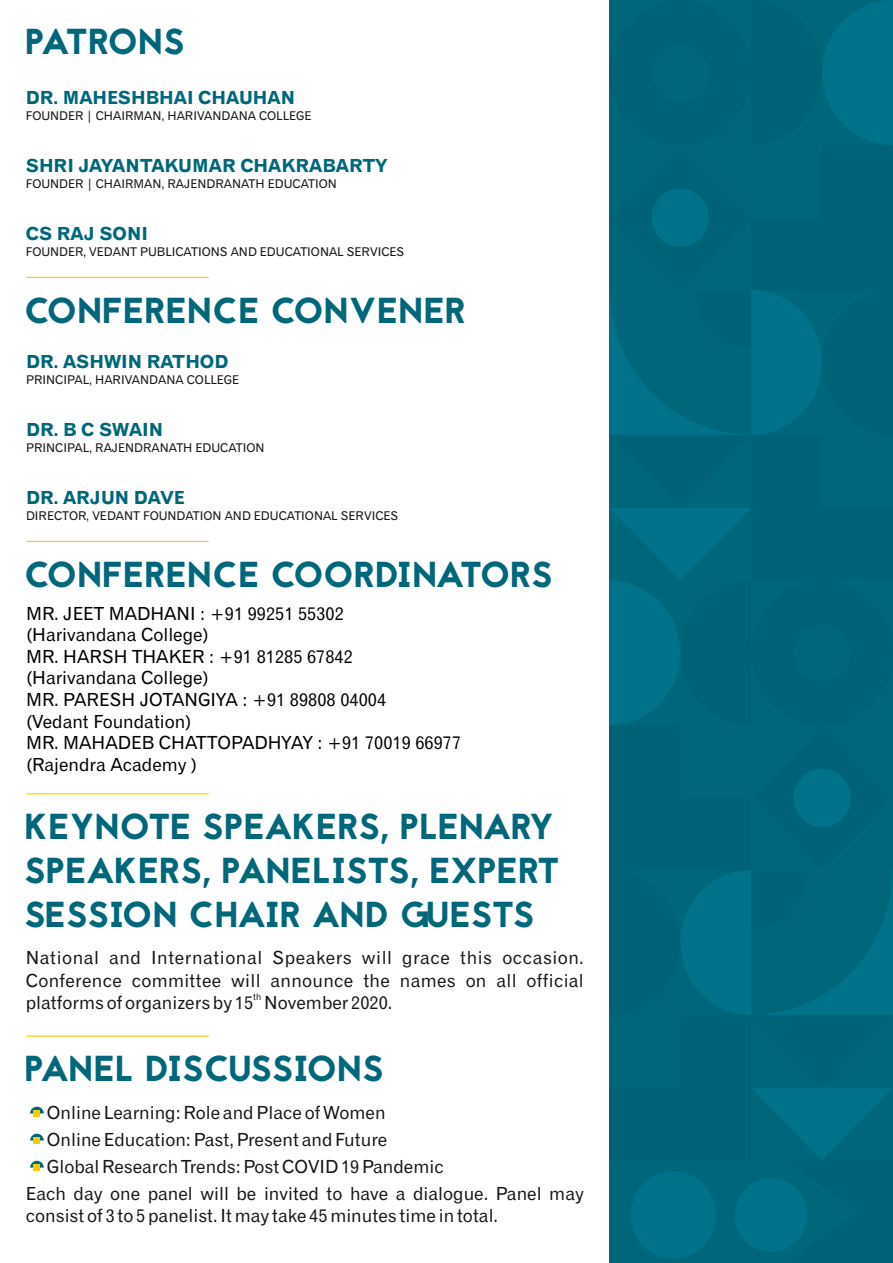
<style>
.page{position:relative;width:893px;height:1263px;background:#fff}
.page>*{position:absolute;margin:0;border:0;box-sizing:border-box;transform-origin:0 0}
.t1{font:36px/44px "Jaapokki";color:#00677b}
.t2{font:36px "Jaapokki";letter-spacing:-.02em;color:#00677b}
.t3{font:18px "Gothic 720 BT Roman B";color:#151616}
.t4{font:18px/21.6px "Gothic 720 BT Roman B";color:#000}
.t5{font:18px/22.5px "Gothic 720 BT Roman B";letter-spacing:.025em;color:#151616}
.t6{font:18px "Gothic 720 BT Bold B";color:#00677b}
.t7{font:12px "Gothic 720 BT Roman B";color:#151616}
.t8{font:9px "Gothic 720 BT Roman B";color:#151616}
</style>
<div class="page">
<hr style="left:26px;top:277px;width:183px;height:1px;background:#fdc900">
<hr style="left:26px;top:541px;width:183px;height:1px;background:#fdc900">
<hr style="left:26px;top:793px;width:183px;height:1px;background:#fdc900">
<svg style="left:30px;top:1161px;width:14px;height:6px"></svg>
<div style="left:34px;top:1164px;width:6px;height:7px;background:#fdc900"></div>
<svg style="left:30px;top:1134px;width:14px;height:6px"></svg>
<div style="left:34px;top:1137px;width:6px;height:7px;background:#fdc900"></div>
<svg style="left:30px;top:1106px;width:14px;height:7px"></svg>
<div style="left:34px;top:1110px;width:6px;height:7px;background:#fdc900"></div>
<hr style="left:26px;top:1035px;width:183px;height:2px;background:#fdc900">
<svg style="left:609px;top:0;width:284px;height:1263px;background:#00667b"></svg>
<div style="left:631px;top:1171px;width:85px;height:88px;background:#007289;border-radius:50%"></div>
<div style="left:735px;top:1178px;width:72px;height:74px;background:#007289;border-radius:50%"></div>
<h1 class="t2" style="left:25px;top:21px;width:161px">PATRONS</h1>
<p class="t6" style="left:26px;top:90px;width:271px">DR. MAHESHBHAI CHAUHAN</p>
<p class="t7" style="left:26px;top:111px;width:287px">FOUNDER | CHAIRMAN, HARIVANDANA COLLEGE</p>
<p class="t6" style="left:26px;top:158px;width:363px">SHRI JAYANTAKUMAR CHAKRABARTY</p>
<p class="t7" style="left:26px;top:179px;width:313px">FOUNDER | CHAIRMAN, RAJENDRANATH EDUCATION</p>
<p class="t6" style="left:26px;top:227px;width:124px">CS RAJ SONI</p>
<p class="t7" style="left:26px;top:247px;width:380px">FOUNDER, VEDANT PUBLICATIONS AND EDUCATIONAL SERVICES</p>
<h1 class="t1" style="left:24px;top:288px;width:443px">CONFERENCE CONVENER</h1>
<p class="t6" style="left:26px;top:354px;width:204px">DR. ASHWIN RATHOD</p>
<p class="t7" style="left:26px;top:375px;width:215px">PRINCIPAL, HARIVANDANA COLLEGE</p>
<p class="t6" style="left:26px;top:423px;width:139px">DR. B C SWAIN</p>
<p class="t7" style="left:26px;top:443px;width:240px">PRINCIPAL, RAJENDRANATH EDUCATION</p>
<p class="t6" style="left:26px;top:491px;width:160px">DR. ARJUN DAVE</p>
<p class="t7" style="left:26px;top:511px;width:374px">DIRECTOR, VEDANT FOUNDATION AND EDUCATIONAL SERVICES</p>
<h1 class="t1" style="left:24px;top:552px;width:530px">CONFERENCE COORDINATORS</h1>
<p class="t4" style="left:26px;top:604px;width:437px">MR. JEET MADHANI : +91 99251 55302<br>(Harivandana College)<br>MR. HARSH THAKER : +91 81285 67842 (Harivandana College)<br>MR. PARESH JOTANGIYA : +91 89808 04004<br>(Vedant Foundation)<br>MR. MAHADEB CHATTOPADHYAY : +91 70019 66977 (Rajendra Academy )</p>
<h1 class="t1" style="left:24px;top:805px;width:537px">KEYNOTE SPEAKERS, PLENARY<br>SPEAKERS, PANELISTS, EXPERT<br>SESSION CHAIR AND GUESTS</h1>
<p class="t5" style="left:26px;top:948px;width:560px">National and International Speakers will grace this occasion.<br>Conference committee will announce the names on all official</p>
<p class="t8" style="left:253px;top:993px;width:10px">th</p>
<p class="t3" style="left:26px;top:995px;width:368px">platforms of organizers by 15 November 2020.</p>
<h1 class="t1" style="left:24px;top:1047px;width:361px">PANEL DISCUSSIONS</h1>
<p class="t3" style="left:47px;top:1105px;width:340px">Online Learning: Role and Place of Women</p>
<p class="t3" style="left:47px;top:1132px;width:342px">Online Education: Past, Present and Future</p>
<p class="t3" style="left:47px;top:1159px;width:398px">Global Research Trends: Post COVID 19 Pandemic</p>
<p class="t3" style="left:26px;top:1186px;width:559px">Each day one panel will be invited to have a dialogue. Panel may</p>
<p class="t3" style="left:26px;top:1208px;width:474px">consist of 3 to 5 panelist. It may take 45 minutes time in total.</p>
</div>
